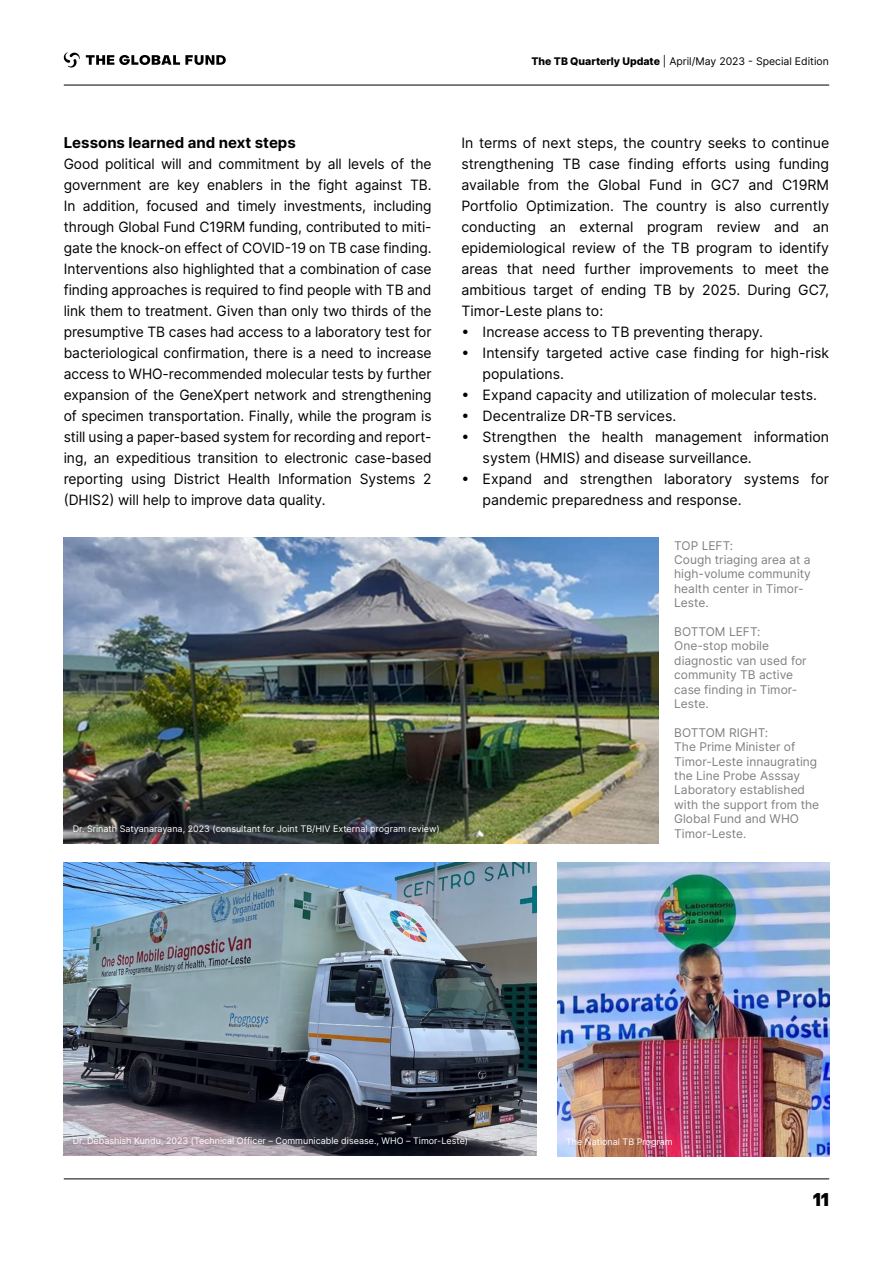
<style>
.page{position:relative;width:893px;height:1263px;background:#fff}
.page>*{position:absolute;margin:0;border:0;box-sizing:border-box;transform-origin:0 0}
.t1{font:800 18px "Object Sans";color:#000}
.NEW_SUBHEADING{font:700 15px "Inter";color:#000}
.NEW_BODY{font:14.25px/21px "Inter";color:#000}
.t2{font:12px/14.4px "Inter";color:#808080}
.t3{font:10.5px "Inter";color:#000}
.t4{font:9px "Inter";color:#fff}
.s1{font-weight:800}
</style>
<div class="page">
<svg style="left:63px;top:52px;width:17px;height:16px"></svg>
<svg style="left:86px;top:55px;width:140px;height:10px"></svg>
<hr style="left:64px;top:85px;width:765px;height:1px;background:#000">
<hr style="left:64px;top:1178px;width:765px;height:1px;background:#000">
<img style="left:64px;top:538px;width:594px;height:306px">
<img style="left:64px;top:862px;width:473px;height:294px">
<img style="left:557px;top:862px;width:272px;height:295px">
<p class="t3" style="left:531px;top:54px;width:299px"><span class="s1">The TB Quarterly Update</span> | April/May 2023 - Special Edition</p>
<p class="NEW_SUBHEADING" style="left:64px;top:131px;width:234px">Lessons learned and next steps</p>
<p class="NEW_BODY" style="left:64px;top:153px;width:369px;text-align:justify">Good political will and commitment by all levels of the government are key enablers in the fight against TB.<br>In addition, focused and timely investments, including through Global Fund C19RM funding, contributed to miti&shy;gate the knock-on effect of COVID-19 on TB case finding.<br>Interventions also highlighted that a combination of case finding approaches is required to find people with TB and link them to treatment. Given than only two thirds of the presumptive TB cases had access to a laboratory test for bacteriological confirmation, there is a need to increase access to WHO-recommended molecular tests by further expansion of the GeneXpert network and strengthening of specimen transportation. Finally, while the program is still using a paper-based system for recording and report&shy;ing, an expeditious transition to electronic case-based reporting using District Health Information Systems 2 (DHIS2) will help to improve data quality.</p>
<p class="t4" style="left:73px;top:822px;width:368px">Dr. Srinath Satyanarayana, 2023 (consultant for Joint TB/HIV External program review)</p>
<p class="NEW_BODY" style="left:461px;top:132px;width:369px;text-align:justify">In terms of next steps, the country seeks to continue strengthening TB case finding efforts using funding available from the Global Fund in GC7 and C19RM Portfolio Optimization. The country is also currently conducting an external program review and an epidemiological review of the TB program to identify areas that need further improvements to meet the ambitious target of ending TB by 2025. During GC7, Timor-Leste plans to:</p>
<p class="NEW_BODY" style="left:461px;top:321px;width:303px">• Increase access to TB preventing therapy.</p>
<p class="NEW_BODY" style="left:483px;top:342px;width:348px;text-indent:-21px">• Intensify targeted active case finding for high-risk populations.</p>
<p class="NEW_BODY" style="left:461px;top:384px;width:357px">• Expand capacity and utilization of molecular tests.</p>
<p class="NEW_BODY" style="left:461px;top:405px;width:217px">• Decentralize DR-TB services.</p>
<p class="NEW_BODY" style="left:483px;top:426px;width:348px;text-indent:-21px">• Strengthen the health management information system (HMIS) and disease surveillance.</p>
<p class="NEW_BODY" style="left:483px;top:468px;width:348px;text-indent:-21px">• Expand and strengthen laboratory systems for pandemic preparedness and response.</p>
<p class="t2" style="left:674px;top:538px;width:61px">TOP LEFT:</p>
<p class="t2" style="left:674px;top:552px;width:138px">Cough triaging area at a high-volume community health center in Timor-<br>Leste.</p>
<p class="t2" style="left:674px;top:624px;width:88px">BOTTOM LEFT:</p>
<p class="t2" style="left:674px;top:638px;width:134px">One-stop mobile diagnostic van used for community TB active case finding in Timor-<br>Leste.</p>
<p class="t2" style="left:674px;top:725px;width:96px">BOTTOM RIGHT:</p>
<p class="t2" style="left:674px;top:739px;width:147px">The Prime Minister of<br>Timor-Leste innaugrating the Line Probe Asssay<br>Laboratory established with the support from the<br>Global Fund and WHO<br>Timor-Leste.</p>
<p class="t4" style="left:73px;top:1134px;width:397px">Dr. Debashish Kundu, 2023 (Technical Officer – Communicable disease., WHO – Timor-Leste)</p>
<p class="t4" style="left:566px;top:1135px;width:108px">The National TB Program</p>
<p class="t1" style="left:813px;top:1188px;width:17px">11</p>
</div>
